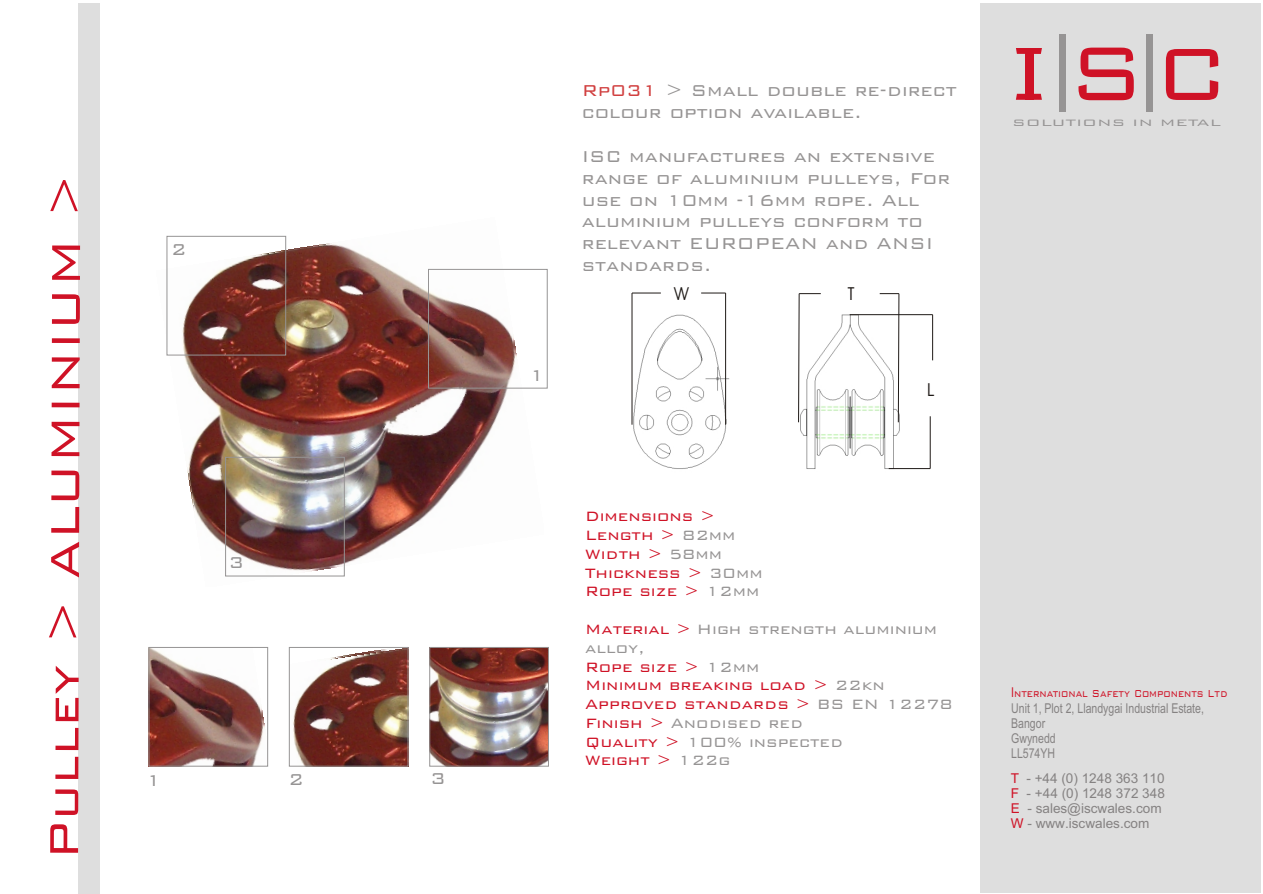
<style>
.page{position:relative;width:1263px;height:894px;background:#fff}
.page>*{position:absolute;margin:0;border:0;box-sizing:border-box;transform-origin:0 0}
.t1{font:102px "Bank Gothic Lt BT";color:#cf1226}
.t2{font:54px "Bank Gothic Lt BT";letter-spacing:-.005em;color:#cf1226}
.t3{font:21px/21.9px "Bank Gothic Lt BT";color:#969494}
.t4{font:18px/18.8px "Bank Gothic Lt BT";color:#cf1226}
.t5{font:18px/37.5px "Bank Gothic Lt BT";color:#969494}
.t6{font:18px "Avant Garde Bk BT";color:#1f1a17}
.t7{font:13.5px/15.1px "Arial";color:#858282}
.t8{font:13.5px/15.1px "Arial";color:#858282;scale:.78 1}
.t9{font:13.5px "Bank Gothic Lt BT";color:#cf1226;scale:.78 1}
.t10{font:13.5px/15.1px "Arial";color:#cf1226;text-align:justify}
.t11{font:12.3px "Bank Gothic Lt BT";color:#969494;scale:1.42 1}
.s1{color:#d14040}
.s2{color:#969494}
.s3{color:#cf1226}
.s4{font-size:98.7px}
.s5{font-family:"Arial"}
</style>
<div class="page">
<img style="left:166px;top:235px;width:378px;height:342px">
<div style="left:981px;top:3px;width:280px;height:889px;background:#dedede"></div>
<div style="left:1146px;top:34px;width:7px;height:78px;background:#969494"></div>
<div style="left:1059px;top:34px;width:7px;height:78px;background:#969494"></div>
<div style="left:1025px;top:48px;width:8px;height:52px;background:#cf1226"></div>
<svg style="left:1016px;top:48px;width:26px;height:6px"></svg>
<svg style="left:1016px;top:94px;width:26px;height:6px"></svg>
<div style="left:79px;top:3px;width:21px;height:891px;background:#dedede"></div>
<img style="left:151px;top:649px;width:114px;height:115px">
<div style="left:149px;top:647px;width:119px;height:119px;border:1px solid #969494"></div>
<img style="left:432px;top:649px;width:115px;height:115px">
<div style="left:430px;top:647px;width:119px;height:119px;border:1px solid #969494"></div>
<img style="left:293px;top:649px;width:113px;height:115px">
<div style="left:289px;top:647px;width:119px;height:119px;border:1px solid #969494"></div>
<div style="left:225px;top:457px;width:119px;height:119px;border:1px solid #969494"></div>
<div style="left:428px;top:269px;width:119px;height:119px;border:1px solid #969494"></div>
<div style="left:167px;top:236px;width:119px;height:119px;border:1px solid #969494"></div>
<img style="left:631px;top:308px;width:303px;height:162px">
<hr style="left:932px;top:315px;width:1px;height:45px;background:#1f1a17">
<hr style="left:850px;top:314px;width:83px;height:1px;background:#1f1a17">
<hr style="left:930px;top:416px;width:1px;height:53px;background:#1f1a17">
<hr style="left:889px;top:468px;width:41px;height:1px;background:#1f1a17">
<svg style="left:633px;top:293px;width:28px;height:1px"></svg>
<hr style="left:632px;top:293px;width:1px;height:132px;background:#1f1a17">
<svg style="left:701px;top:293px;width:24px;height:1px"></svg>
<hr style="left:725px;top:293px;width:1px;height:132px;background:#1f1a17">
<svg style="left:798px;top:293px;width:23px;height:130px"></svg>
<svg style="left:880px;top:293px;width:19px;height:130px"></svg>
<h2 class="t2" style="left:38px;top:860px;width:689px;rotate:-90deg">Pulley &gt; ALUMINIUM &gt;</h2>
<p class="t3" style="left:171px;top:238px;width:17px">2</p>
<p class="t3" style="left:229px;top:551px;width:17px">3</p>
<p class="t3" style="left:146px;top:769px;width:17px">1</p>
<p class="t3" style="left:288px;top:769px;width:17px">2</p>
<p class="t3" style="left:430px;top:768px;width:17px">3</p>
<p class="t3" style="left:529px;top:365px;width:17px">1</p>
<p class="t3" style="left:582px;top:80px;width:376px"><span class="s1">Rp031</span> &gt; Small double re-direct colour option available.</p>
<p class="t3" style="left:582px;top:145px;width:370px">ISC manufactures an extensive range of aluminium pulleys, For use on 10mm -16mm rope. All aluminium pulleys conform to relevant EUROPEAN and ANSI standards.</p>
<p class="t6" style="left:674px;top:287px;width:16px">W</p>
<p class="t6" style="left:848px;top:286px;width:8px">T</p>
<p class="t6" style="left:927px;top:382px;width:9px">L</p>
<p class="t4" style="left:585px;top:507px;width:179px">Dimensions &gt;<br>Length &gt; <span class="s2">82mm<br></span>Width &gt; <span class="s2">58mm<br></span>Thickness &gt; <span class="s2">30mm<br></span>Rope size &gt; <span class="s2">12mm</span></p>
<p class="t5" style="left:585px;top:611px;width:354px"><span class="s3">Material &gt;</span> High strength aluminium<br><span class="s3">Rope size &gt;</span> 12mm</p>
<p class="t4" style="left:585px;top:676px;width:369px">Minimum breaking load &gt; <span class="s2">22kn<br></span>Approved standards &gt; <span class="s2">BS EN 12278<br></span>Finish &gt; <span class="s2">Anodised red<br></span>Quality &gt; <span class="s2">100% inspected<br></span>Weight &gt; <span class="s2">122g</span></p>
<p class="t5" style="left:585px;top:629px;width:61px">alloy,</p>
<h1 class="t1" style="left:1067px;top:23px;width:162px">S<span class="s4">C</span></h1>
<p class="t11" style="left:1160px;top:117px;width:45px">METAL</p>
<p class="t11" style="left:1012px;top:117px;width:101px">SOLUTIONS IN</p>
<p class="t9" style="left:1011px;top:687px;width:279px"><span class="s5">I</span>nternational Safety Components Ltd</p>
<p class="t8" style="left:1011px;top:702px;width:249px">Unit 1, Plot 2, Llandygai Industrial Estate,<br>Bangor<br>Gwynedd<br>LL574YH</p>
<p class="t7" style="left:1026px;top:772px;width:140px">- +44 (0) 1248 363 110</p>
<p class="t7" style="left:1027px;top:787px;width:140px">- +44 (0) 1248 372 348</p>
<p class="t7" style="left:1011px;top:802px;width:152px;text-indent:17px">- sales@iscwales.com<br><span class="s3">W</span> - www.iscwales.com</p>
<p class="t10" style="left:1011px;top:772px;width:11px">T F E</p>
</div>
